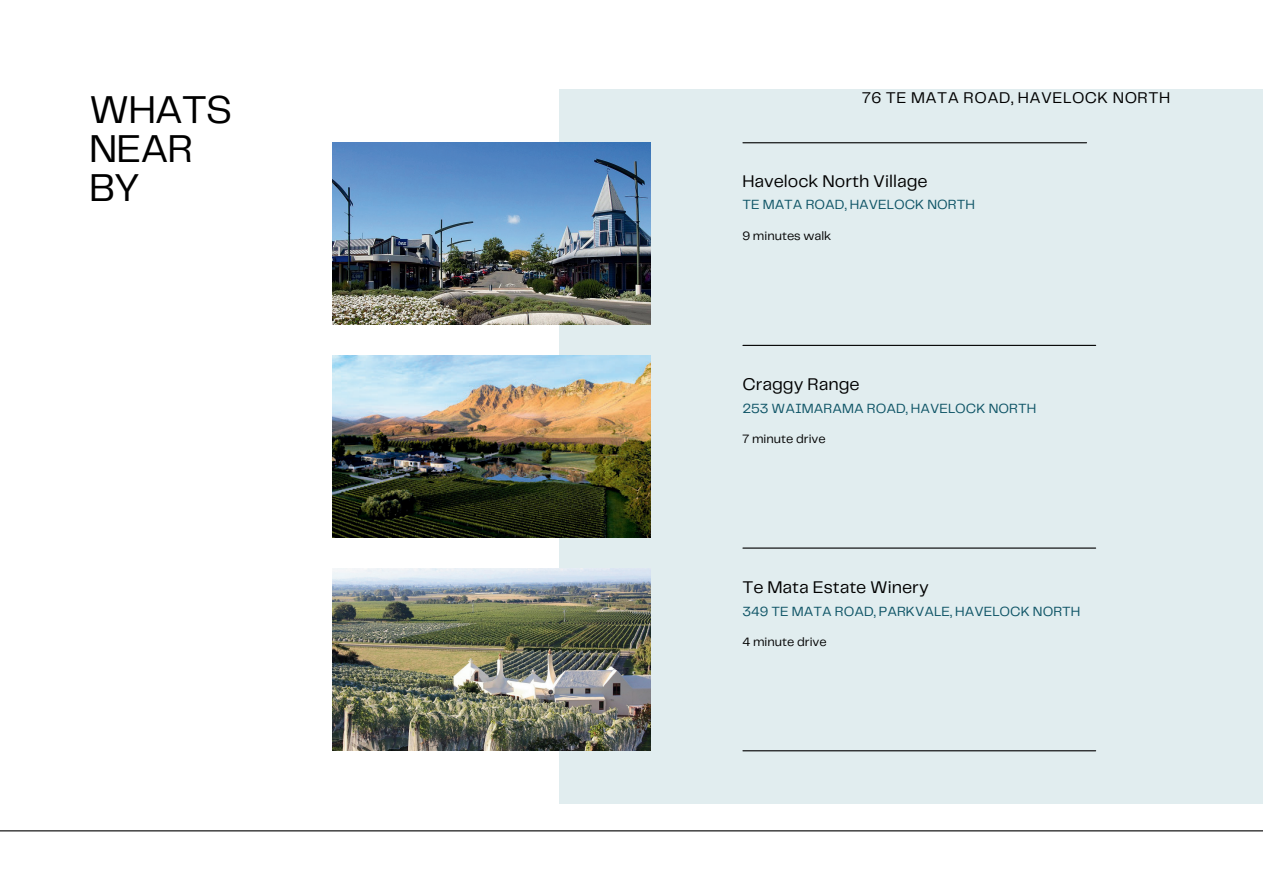
<style>
.page{position:relative;width:1263px;height:894px;background:#fff}
.page>*{position:absolute;margin:0;border:0;box-sizing:border-box;transform-origin:0 0}
.t1{font:40.35px/39.3px "Telegraf";letter-spacing:-.03em;color:#000}
.t2{font:17.55px "Telegraf";color:#000}
.t3{font:16.2px "Telegraf";letter-spacing:.03em;color:#000}
.t4{font:13.8px "Telegraf";color:#0e5466}
.t5{font:12.6px "Telegraf";color:#000}
</style>
<div class="page">
<div style="left:559px;top:89px;width:704px;height:715px;background:#e1edef"></div>
<img style="left:333px;top:142px;width:317px;height:182px">
<img style="left:333px;top:355px;width:317px;height:182px">
<img style="left:333px;top:568px;width:317px;height:182px">
<hr style="left:0;top:830px;width:1263px;height:1px;background:#000">
<hr style="left:743px;top:345px;width:353px;height:1px;background:#000">
<hr style="left:743px;top:547px;width:353px;height:1px;background:#000">
<hr style="left:743px;top:750px;width:353px;height:1px;background:#000">
<hr style="left:743px;top:142px;width:343px;height:1px;background:#000">
<h1 class="t1" style="left:89px;top:88px;width:145px">WHATS<br>NEAR<br>BY</h1>
<p class="t3" style="left:862px;top:87px;width:310px">76 TE MATA ROAD, HAVELOCK NORTH</p>
<p class="t2" style="left:742px;top:170px;width:187px">Havelock North Village</p>
<p class="t4" style="left:742px;top:195px;width:234px">TE MATA ROAD, HAVELOCK NORTH</p>
<p class="t5" style="left:742px;top:227px;width:91px">9 minutes walk</p>
<p class="t2" style="left:742px;top:372px;width:119px">Craggy Range</p>
<p class="t4" style="left:742px;top:399px;width:295px">253 WAIMARAMA ROAD, HAVELOCK NORTH</p>
<p class="t5" style="left:742px;top:430px;width:85px">7 minute drive</p>
<p class="t2" style="left:742px;top:575px;width:188px">Te Mata Estate Winery</p>
<p class="t4" style="left:742px;top:601px;width:340px">349 TE MATA ROAD, PARKVALE, HAVELOCK NORTH</p>
<p class="t5" style="left:742px;top:632px;width:86px">4 minute drive</p>
</div>
